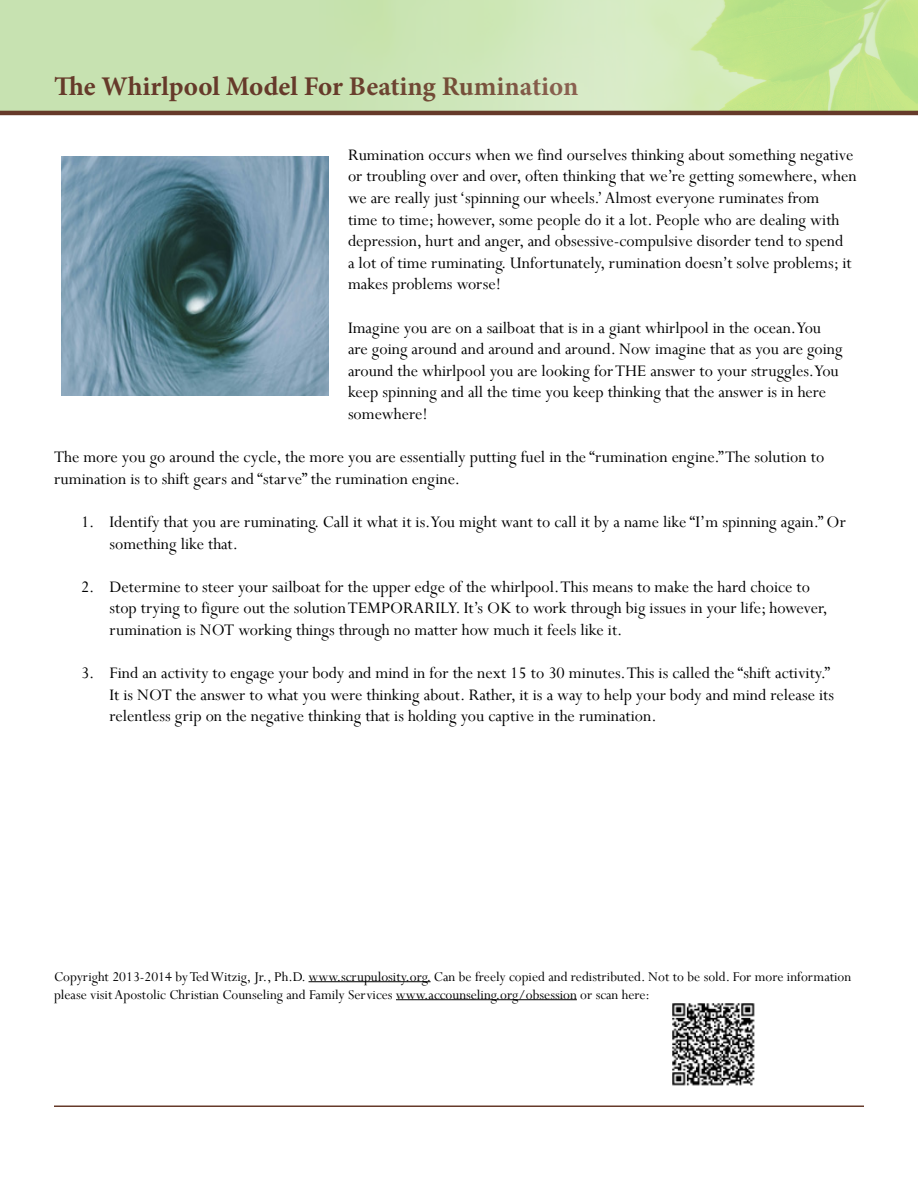
<style>
.page{position:relative;width:918px;height:1188px;background:#fff}
.page>*{position:absolute;margin:0;border:0;box-sizing:border-box;transform-origin:0 0}
.t1{font:700 27px "Minion Pro";color:#663a2a}
.t2{font:18px/21.6px "Perpetua";color:#000}
.t3{font:15px/18px "Perpetua";color:#000}
</style>
<div class="page">
<div style="left:0;top:0;width:918px;height:113px;background:#c7e2b1"></div>
<hr style="left:54px;top:1106px;width:810px;height:1px;background:#663a2a">
<img style="left:318px;top:0;width:600px;height:111px">
<hr style="left:0;top:111px;width:918px;height:4px;background:#663a2a">
<hr style="left:309px;top:981px;width:122px;height:1px;background:#000">
<hr style="left:396px;top:999px;width:181px;height:1px;background:#000">
<img style="left:61px;top:157px;width:268px;height:238px">
<img style="left:672px;top:1003px;width:83px;height:83px">
<h1 class="t1" style="left:54px;top:68px;width:526px">The Whirlpool Model For Beating Rumination</h1>
<p class="t2" style="left:348px;top:143px;width:510px">Rumination occurs when we find ourselves thinking about something negative or troubling over and over, often thinking that we’re getting somewhere, when we are really just ‘spinning our wheels.’ Almost everyone ruminates from<br>time to time; however, some people do it a lot. People who are dealing with depression, hurt and anger, and obsessive-compulsive disorder tend to spend<br>a lot of time ruminating. Unfortunately, rumination doesn’t solve problems; it makes problems worse!</p>
<p class="t2" style="left:348px;top:316px;width:496px">Imagine you are on a sailboat that is in a giant whirlpool in the ocean. You are going around and around and around. Now imagine that as you are going around the whirlpool you are looking for THE answer to your struggles. You keep spinning and all the time you keep thinking that the answer is in here somewhere!</p>
<p class="t2" style="left:54px;top:446px;width:772px">The more you go around the cycle, the more you are essentially putting fuel in the “rumination engine.” The solution to rumination is to shift gears and “starve” the rumination engine.</p>
<p class="t2" style="left:110px;top:511px;width:738px;text-indent:-28px">1. Identify that you are ruminating. Call it what it is. You might want to call it by a name like “I’m spinning again.” Or something like that.</p>
<p class="t2" style="left:110px;top:575px;width:720px;text-indent:-28px">2. Determine to steer your sailboat for the upper edge of the whirlpool. This means to make the hard choice to stop trying to figure out the solution TEMPORARILY. It’s OK to work through big issues in your life; however, rumination is NOT working things through no matter how much it feels like it.</p>
<p class="t2" style="left:110px;top:662px;width:726px;text-indent:-28px">3. Find an activity to engage your body and mind in for the next 15 to 30 minutes. This is called the “shift activity.”<br>It is NOT the answer to what you were thinking about. Rather, it is a way to help your body and mind release its relentless grip on the negative thinking that is holding you captive in the rumination.</p>
<p class="t3" style="left:54px;top:967px;width:799px">Copyright 2013-2014 by Ted Witzig, Jr., Ph.D. www.scrupulosity.org. Can be freely copied and redistributed. Not to be sold. For more information please visit Apostolic Christian Counseling and Family Services www.accounseling.org/obsession or scan here:</p>
</div>
